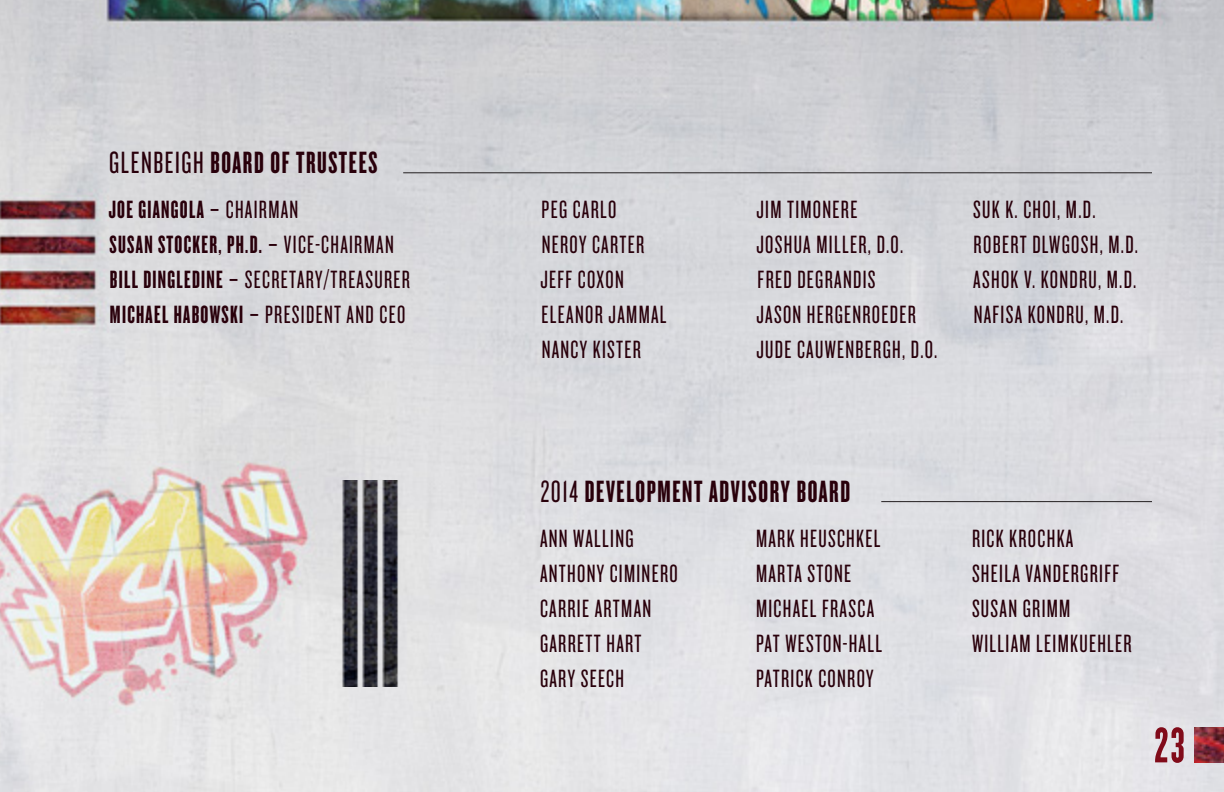
<style>
.page{position:relative;width:1224px;height:792px;background:#fff}
.page>*{position:absolute;margin:0;border:0;box-sizing:border-box;transform-origin:0 0}
.t1{font:52px "Knockout HTF67 Full Bantamwt";color:#810b1a}
.t2{font:32px "Knockout HTF67 Full Bantamwt";letter-spacing:.05em;color:#29000b}
.t3{font:26px "Knockout HTF27 Junior Bantamwt";letter-spacing:.05em;color:#29000b}
.t4{font:26px "Knockout HTF67 Full Bantamwt";letter-spacing:.05em;color:#29000b}
.s1{font-family:"Knockout HTF27 Junior Bantamwt"}
.s2{font-family:"Knockout HTF67 Full Bantamwt"}
</style>
<div class="page">
<img style="left:0;top:0;width:1224px;height:792px">
<img style="left:324px;top:481px;width:90px;height:206px">
<hr style="left:403px;top:172px;width:749px;height:1px;background:#231f20">
<hr style="left:881px;top:501px;width:271px;height:1px;background:#231f20">
<img style="left:1194px;top:727px;width:30px;height:36px">
<p class="t2" style="left:109px;top:146px;width:270px"><span class="s1">GLENBEIGH</span> BOARD OF TRUSTEES</p>
<p class="t4" style="left:109px;top:197px;width:191px">JOE GIANGOLA – <span class="s1">CHAIRMAN</span></p>
<p class="t4" style="left:109px;top:232px;width:286px">SUSAN STOCKER, PH.D. – <span class="s1">VICE-CHAIRMAN</span></p>
<p class="t3" style="left:110px;top:267px;width:302px"><span class="s2">BILL DINGLEDINE –</span> SECRETARY/TREASURER</p>
<p class="t4" style="left:110px;top:302px;width:297px">MICHAEL HABOWSKI – <span class="s1">PRESIDENT AND CEO</span></p>
<p class="t3" style="left:542px;top:197px;width:76px">PEG CARLO</p>
<p class="t3" style="left:542px;top:232px;width:104px">NEROY CARTER</p>
<p class="t3" style="left:540px;top:267px;width:85px">JEFF COXON</p>
<p class="t3" style="left:542px;top:302px;width:127px">ELEANOR JAMMAL</p>
<p class="t3" style="left:542px;top:337px;width:101px">NANCY KISTER</p>
<p class="t3" style="left:756px;top:197px;width:103px">JIM TIMONERE</p>
<p class="t3" style="left:756px;top:232px;width:148px">JOSHUA MILLER, D.O.</p>
<p class="t3" style="left:758px;top:267px;width:119px">FRED DEGRANDIS</p>
<p class="t3" style="left:756px;top:302px;width:161px">JASON HERGENROEDER</p>
<p class="t3" style="left:756px;top:337px;width:183px">JUDE CAUWENBERGH, D.O.</p>
<p class="t3" style="left:973px;top:197px;width:124px">SUK K. CHOI, M.D.</p>
<p class="t3" style="left:974px;top:232px;width:166px">ROBERT DLWGOSH, M.D.</p>
<p class="t3" style="left:973px;top:267px;width:165px">ASHOK V. KONDRU, M.D.</p>
<p class="t3" style="left:974px;top:302px;width:151px">NAFISA KONDRU, M.D.</p>
<p class="t2" style="left:541px;top:475px;width:311px"><span class="s1">2014</span> DEVELOPMENT ADVISORY BOARD</p>
<p class="t3" style="left:540px;top:526px;width:95px">ANN WALLING</p>
<p class="t3" style="left:540px;top:561px;width:139px">ANTHONY CIMINERO</p>
<p class="t3" style="left:540px;top:596px;width:113px">CARRIE ARTMAN</p>
<p class="t3" style="left:540px;top:631px;width:103px">GARRETT HART</p>
<p class="t3" style="left:540px;top:666px;width:86px">GARY SEECH</p>
<p class="t3" style="left:756px;top:526px;width:126px">MARK HEUSCHKEL</p>
<p class="t3" style="left:756px;top:561px;width:97px">MARTA STONE</p>
<p class="t3" style="left:756px;top:596px;width:120px">MICHAEL FRASCA</p>
<p class="t3" style="left:756px;top:631px;width:128px">PAT WESTON-HALL</p>
<p class="t3" style="left:756px;top:666px;width:119px">PATRICK CONROY</p>
<p class="t3" style="left:972px;top:526px;width:103px">RICK KROCHKA</p>
<p class="t3" style="left:972px;top:561px;width:149px">SHEILA VANDERGRIFF</p>
<p class="t3" style="left:972px;top:596px;width:100px">SUSAN GRIMM</p>
<p class="t3" style="left:972px;top:631px;width:161px">WILLIAM LEIMKUEHLER</p>
<p class="t1" style="left:1154px;top:719px;width:32px">23</p>
</div>
